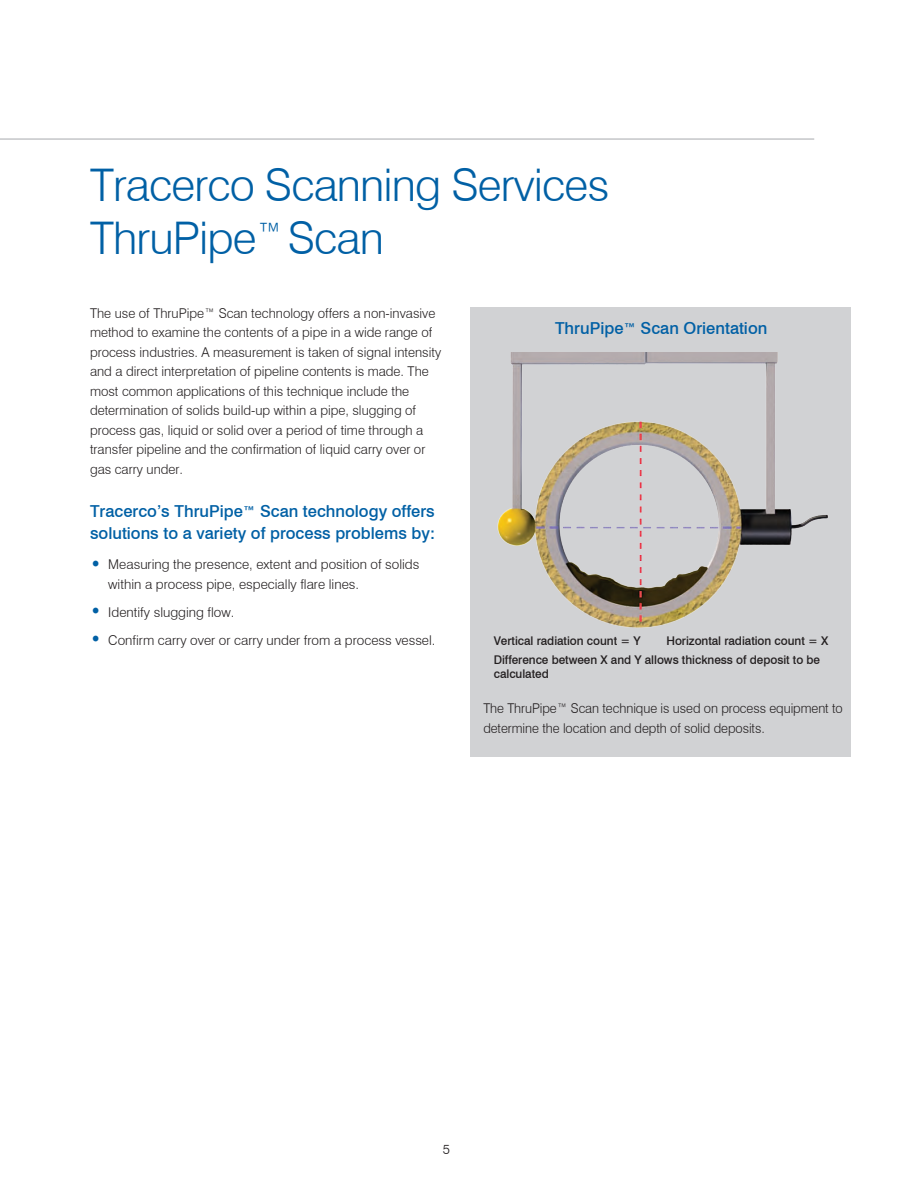
<style>
.page{position:relative;width:918px;height:1188px;background:#fff}
.page>*{position:absolute;margin:0;border:0;box-sizing:border-box;transform-origin:0 0}
.t1{font:300 45px "Swiss 721 BT";letter-spacing:-.02em;color:#0160a5}
.Sub_Header{font:500 16.5px/22.5px "Swiss 721 BT";color:#0160a5}
.t2{font:300 13.5px/19.5px "Swiss 721 BT";color:#231f20}
.t3{font:300 13.5px/19.5px "Swiss 721 BT";color:#231f20;scale:.96 1}
.t4{font:500 12px/13.5px "Swiss 721 BT";letter-spacing:-.005em;color:#231f20}
.s1{font-size:15px}
.s2{font-size:19.5px;color:#0160a5}
</style>
<div class="page">
<hr style="left:0;top:139px;width:814px;height:1px;background:#a8a9ad">
<div style="left:470px;top:308px;width:381px;height:449px;background:#d1d2d4"></div>
<img style="left:497px;top:353px;width:331px;height:275px">
<p class="t1" style="left:90px;top:158px;width:521px">Tracerco Scanning Services</p>
<p class="t1" style="left:90px;top:210px;width:295px">ThruPipe<sup>™</sup> Scan</p>
<p class="t2" style="left:90px;top:303px;width:353px">The use of ThruPipe™ Scan technology offers a non-invasive method to examine the contents of a pipe in a wide range of process industries. A measurement is taken of signal intensity and a direct interpretation of pipeline contents is made. The most common applications of this technique include the determination of solids build-up within a pipe, slugging of process gas, liquid or solid over a period of time through a transfer pipeline and the confirmation of liquid carry over or gas carry under.</p>
<p class="Sub_Header" style="left:90px;top:499px;width:347px">Tracerco’s ThruPipe<span class="s1">™</span> Scan technology offers solutions to a variety of process problems by:</p>
<p class="t2" style="left:108px;top:555px;width:313px;text-indent:-18px"><span class="s2">•</span> Measuring the presence, extent and position of solids within a process pipe, especially flare lines.</p>
<p class="t2" style="left:90px;top:602px;width:146px"><span class="s2">•</span> Identify slugging flow.</p>
<p class="t2" style="left:90px;top:630px;width:347px"><span class="s2">•</span> Confirm carry over or carry under from a process vessel.</p>
<p class="Sub_Header" style="left:555px;top:316px;width:214px">ThruPipe<span class="s1">™</span> Scan Orientation</p>
<p class="t4" style="left:494px;top:634px;width:148px">Vertical radiation count = Y</p>
<p class="t4" style="left:666px;top:634px;width:163px">Horizontal radiation count = X</p>
<p class="t4" style="left:494px;top:653px;width:328px">Difference between X and Y allows thickness of deposit to be calculated</p>
<p class="t3" style="left:483px;top:699px;width:376px">The ThruPipe™ Scan technique is used on process equipment to determine the location and depth of solid deposits.</p>
<p class="t2" style="left:443px;top:1139px;width:9px">5</p>
</div>
